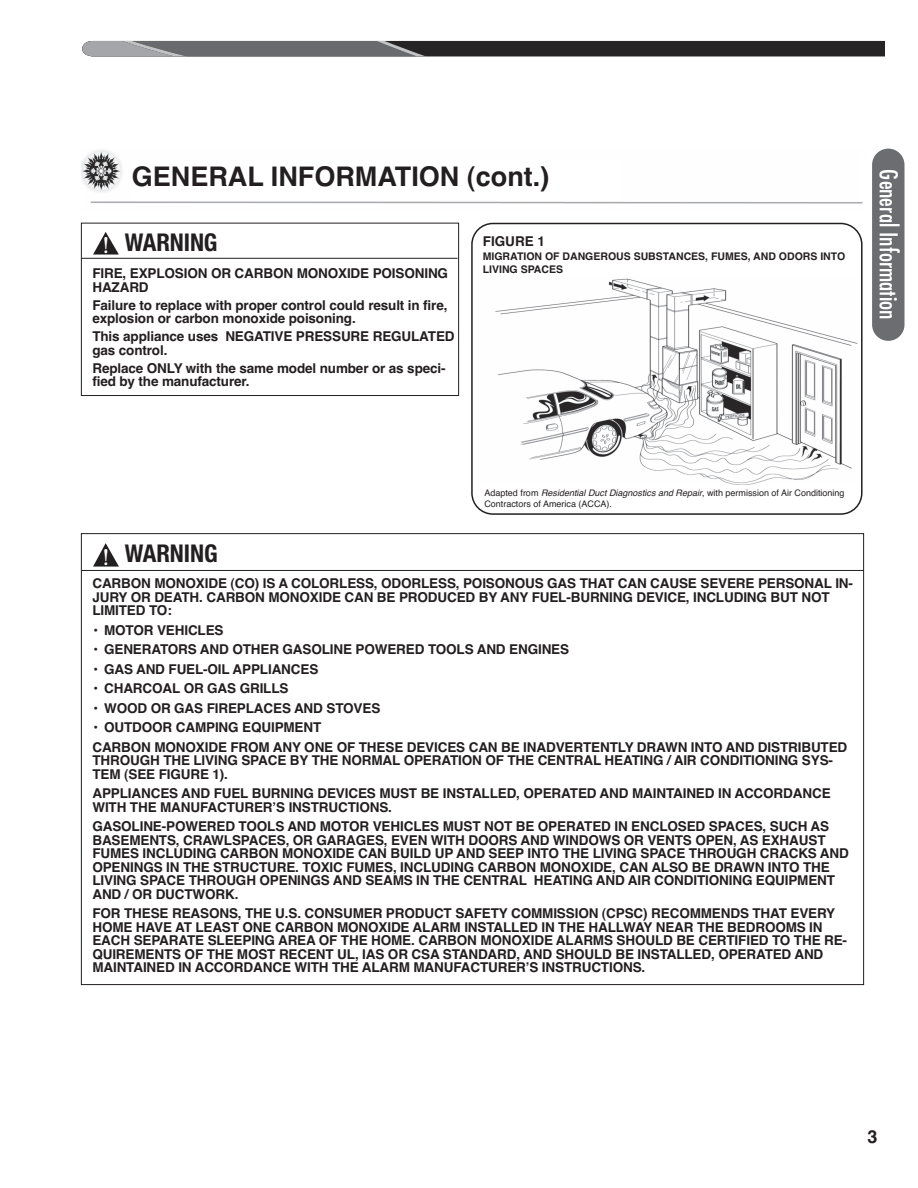
<style>
.page{position:relative;width:918px;height:1188px;background:#fff}
.page>*{position:absolute;margin:0;border:0;box-sizing:border-box;transform-origin:0 0}
.t1{font:700 27px "Helvetica";color:#231f20}
.t2{font:700 condensed 24.45px "Helvetica Neue";letter-spacing:-.005em;color:#231f20}
.t3{font:condensed 24px "Futura";color:#fff}
.t4{font:700 18px "Helvetica";color:#231f20}
.t5{font:700 13.5px/13.5px "Helvetica";letter-spacing:-.01em;color:#231f20}
.t6{font:700 10.5px/13.5px "Helvetica";color:#231f20}
.t7{font:9px/10.8px "Helvetica";color:#231f20}
.s1{font-style:italic}
</style>
<div class="page">
<svg style="left:90px;top:40px;width:795px;height:17px"></svg>
<svg style="left:82px;top:41px;width:803px;height:15px;background:#484648"></svg>
<div style="left:872px;top:149px;width:32px;height:192px;background:#6c6d70;border-radius:16px"></div>
<img style="left:81px;top:150px;width:782px;height:54px">
<div style="left:132px;top:159px;width:490px;height:39px;background:#fff"></div>
<div style="left:81px;top:223px;width:378px;height:173px;border:1px solid #231f20"></div>
<svg style="left:471px;top:223px;width:392px;height:292px"></svg>
<img style="left:476px;top:277px;width:383px;height:208px">
<hr style="left:81px;top:570px;width:783px;height:1px;background:#231f20">
<svg style="left:93px;top:543px;width:26px;height:24px"></svg>
<hr style="left:81px;top:258px;width:377px;height:1px;background:#231f20">
<svg style="left:93px;top:232px;width:26px;height:23px"></svg>
<h1 class="t1" style="left:132px;top:161px;width:419px">GENERAL INFORMATION (cont.)</h1>
<h2 class="t2" style="left:102px;top:234px;width:117px"><sub>!</sub> WARNING</h2>
<p class="t5" style="left:92px;top:267px;width:357px">FIRE, EXPLOSION OR CARBON MONOXIDE POISONING<br>HAZARD</p>
<p class="t5" style="left:92px;top:298px;width:357px">Failure to replace with proper control could result in fire, explosion or carbon monoxide poisoning.</p>
<p class="t5" style="left:92px;top:330px;width:364px">This appliance uses NEGATIVE PRESSURE REGULATED gas control.</p>
<p class="t5" style="left:92px;top:361px;width:355px">Replace ONLY with the same model number or as speci&shy;fied by the manufacturer.</p>
<p class="t5" style="left:483px;top:235px;width:64px">FIGURE 1</p>
<p class="t6" style="left:483px;top:250px;width:364px">MIGRATION OF DANGEROUS SUBSTANCES, FUMES, AND ODORS INTO<br>LIVING SPACES</p>
<h3 class="t3" style="left:900px;top:169px;width:151px;rotate:90deg">General Information</h3>
<h2 class="t2" style="left:103px;top:545px;width:117px"><sub>!</sub> WARNING</h2>
<p class="t7" style="left:484px;top:488px;width:362px">Adapted from <span class="s1">Residential Duct Diagnostics and Repair</span>, with permission of Air Conditioning<br>Contractors of America (ACCA).</p>
<p class="t5" style="left:92px;top:577px;width:762px">CARBON MONOXIDE (CO) IS A COLORLESS, ODORLESS, POISONOUS GAS THAT CAN CAUSE SEVERE PERSONAL IN-<br>JURY OR DEATH. CARBON MONOXIDE CAN BE PRODUCED BY ANY FUEL-BURNING DEVICE, INCLUDING BUT NOT<br>LIMITED TO:</p>
<p class="t5" style="left:92px;top:623px;width:133px">• MOTOR VEHICLES</p>
<p class="t5" style="left:92px;top:643px;width:478px">• GENERATORS AND OTHER GASOLINE POWERED TOOLS AND ENGINES</p>
<p class="t5" style="left:92px;top:662px;width:227px">• GAS AND FUEL-OIL APPLIANCES</p>
<p class="t5" style="left:92px;top:682px;width:198px">• CHARCOAL OR GAS GRILLS</p>
<p class="t5" style="left:92px;top:701px;width:289px">• WOOD OR GAS FIREPLACES AND STOVES</p>
<p class="t5" style="left:92px;top:718px;width:756px;line-height:19.5px">• OUTDOOR CAMPING EQUIPMENT<br>CARBON MONOXIDE FROM ANY ONE OF THESE DEVICES CAN BE INADVERTENTLY DRAWN INTO AND DISTRIBUTED</p>
<p class="t5" style="left:92px;top:754px;width:742px">THROUGH THE LIVING SPACE BY THE NORMAL OPERATION OF THE CENTRAL HEATING / AIR CONDITIONING SYS-<br>TEM (SEE FIGURE 1).</p>
<p class="t5" style="left:92px;top:787px;width:740px">APPLIANCES AND FUEL BURNING DEVICES MUST BE INSTALLED, OPERATED AND MAINTAINED IN ACCORDANCE<br>WITH THE MANUFACTURER’S INSTRUCTIONS.</p>
<p class="t5" style="left:92px;top:820px;width:758px">GASOLINE-POWERED TOOLS AND MOTOR VEHICLES MUST NOT BE OPERATED IN ENCLOSED SPACES, SUCH AS BASEMENTS, CRAWLSPACES, OR GARAGES, EVEN WITH DOORS AND WINDOWS OR VENTS OPEN, AS EXHAUST FUMES INCLUDING CARBON MONOXIDE CAN BUILD UP AND SEEP INTO THE LIVING SPACE THROUGH CRACKS AND OPENINGS IN THE STRUCTURE. TOXIC FUMES, INCLUDING CARBON MONOXIDE, CAN ALSO BE DRAWN INTO THE LIVING SPACE THROUGH OPENINGS AND SEAMS IN THE CENTRAL HEATING AND AIR CONDITIONING EQUIPMENT AND / OR DUCTWORK.</p>
<p class="t5" style="left:92px;top:907px;width:756px">FOR THESE REASONS, THE U.S. CONSUMER PRODUCT SAFETY COMMISSION (CPSC) RECOMMENDS THAT EVERY HOME HAVE AT LEAST ONE CARBON MONOXIDE ALARM INSTALLED IN THE HALLWAY NEAR THE BEDROOMS IN EACH SEPARATE SLEEPING AREA OF THE HOME. CARBON MONOXIDE ALARMS SHOULD BE CERTIFIED TO THE RE-QUIREMENTS OF THE MOST RECENT UL, IAS OR CSA STANDARD, AND SHOULD BE INSTALLED, OPERATED AND MAINTAINED IN ACCORDANCE WITH THE ALARM MANUFACTURER’S INSTRUCTIONS.</p>
<h3 class="t4" style="left:867px;top:1127px;width:12px">3</h3>
</div>
